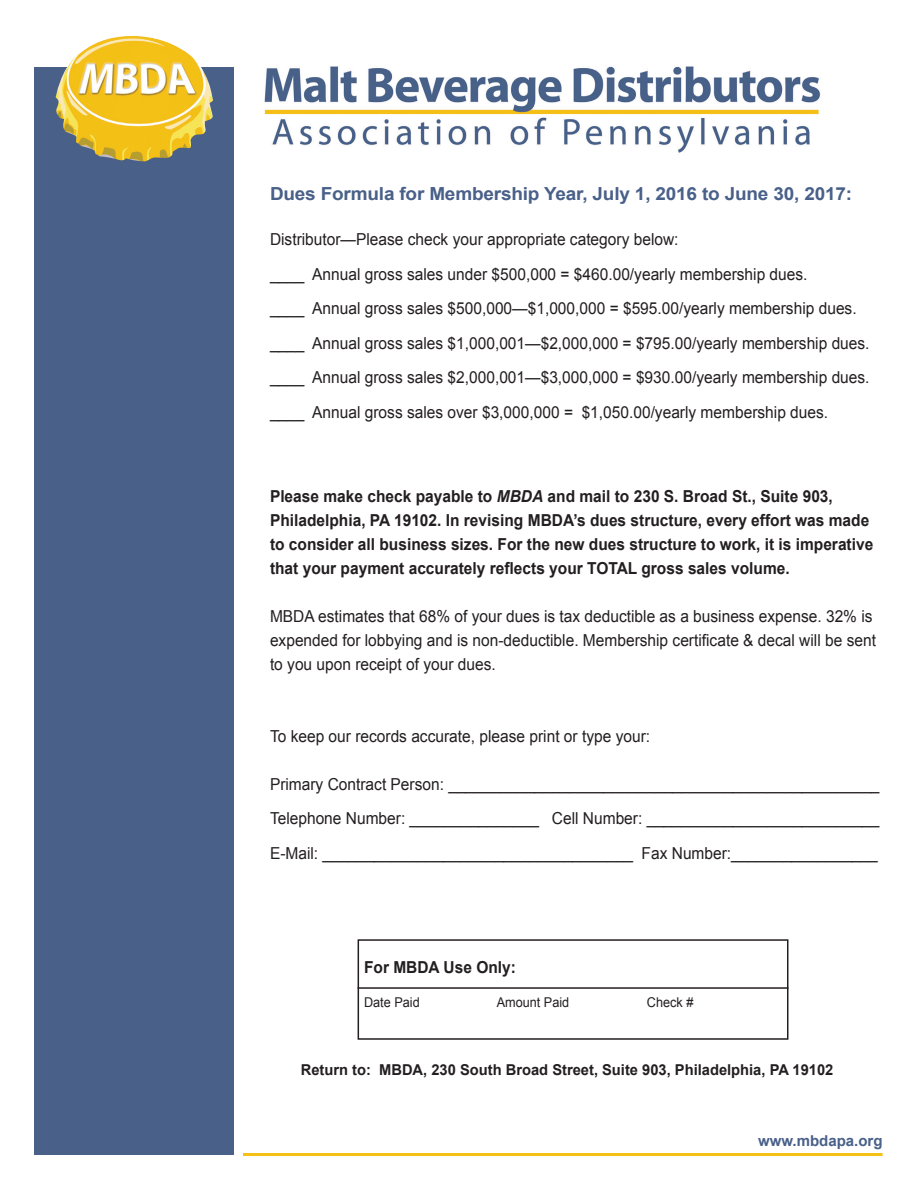
<style>
.page{position:relative;width:918px;height:1188px;background:#fff}
.page>*{position:absolute;margin:0;border:0;box-sizing:border-box;transform-origin:0 0}
.t1{font:700 18px "Arial";letter-spacing:-.01em;color:#496089;scale:1.06 1}
.t2{font:16.5px/24px "Arial";color:#231f20;scale:.94 1}
.t3{font:700 16.5px/24px "Arial";color:#231f20;scale:.94 1}
.t4{font:700 15px "Arial";color:#231f20}
.t5{font:700 15px "Arial";color:#496089}
.t6{font:13.5px "Arial";color:#231f20;scale:.94 1}
.s1{font-style:italic}
</style>
<div class="page">
<img style="left:264px;top:66px;width:557px;height:87px">
<div style="left:35px;top:68px;width:199px;height:1087px;background:#496089"></div>
<img style="left:56px;top:36px;width:157px;height:125px">
<hr style="left:243px;top:1153px;width:640px;height:3px;background:#f5c115">
<div style="left:358px;top:939px;width:430px;height:101px;border:2px solid #231f20"></div>
<hr style="left:358px;top:987px;width:430px;height:2px;background:#231f20">
<p class="t1" style="left:270px;top:182px;width:551px">Dues Formula for Membership Year, July 1, 2016 to June 30, 2017:</p>
<p class="t2" style="left:270px;top:227px;width:436px">Distributor—Please check your appropriate category below:</p>
<p class="t2" style="left:270px;top:262px;width:573px">____ Annual gross sales under $500,000 = $460.00/yearly membership dues.</p>
<p class="t2" style="left:270px;top:296px;width:626px">____ Annual gross sales $500,000—$1,000,000 = $595.00/yearly membership dues.</p>
<p class="t2" style="left:270px;top:331px;width:639px">____ Annual gross sales $1,000,001—$2,000,000 = $795.00/yearly membership dues.</p>
<p class="t2" style="left:270px;top:365px;width:639px">____ Annual gross sales $2,000,001—$3,000,000 = $930.00/yearly membership dues.</p>
<p class="t2" style="left:270px;top:400px;width:595px">____ Annual gross sales over $3,000,000 = $1,050.00/yearly membership dues.</p>
<p class="t3" style="left:270px;top:484px;width:643px">Please make check payable to <span class="s1">MBDA</span> and mail to 230 S. Broad St., Suite 903, Philadelphia, PA 19102. In revising MBDA’s dues structure, every effort was made to consider all business sizes. For the new dues structure to work, it is imperative that your payment accurately reflects your TOTAL gross sales volume.</p>
<p class="t2" style="left:270px;top:604px;width:646px">MBDA estimates that 68% of your dues is tax deductible as a business expense. 32% is expended for lobbying and is non-deductible. Membership certificate &amp; decal will be sent to you upon receipt of your dues.</p>
<p class="t2" style="left:270px;top:724px;width:406px">To keep our records accurate, please print or type your:</p>
<p class="t2" style="left:270px;top:772px;width:650px">Primary Contract Person: __________________________________________________</p>
<p class="t2" style="left:270px;top:806px;width:650px">Telephone Number: _______________ Cell Number: ___________________________</p>
<p class="t2" style="left:270px;top:841px;width:648px">E-Mail: ____________________________________ Fax Number:_________________</p>
<p class="t3" style="left:364px;top:956px;width:163px">For MBDA Use Only:</p>
<p class="t6" style="left:364px;top:994px;width:61px">Date Paid</p>
<p class="t6" style="left:497px;top:994px;width:79px">Amount Paid</p>
<p class="t6" style="left:647px;top:994px;width:51px">Check #</p>
<p class="t4" style="left:301px;top:1060px;width:534px">Return to: MBDA, 230 South Broad Street, Suite 903, Philadelphia, PA 19102</p>
<p class="t5" style="left:758px;top:1131px;width:126px">www.mbdapa.org</p>
</div>
